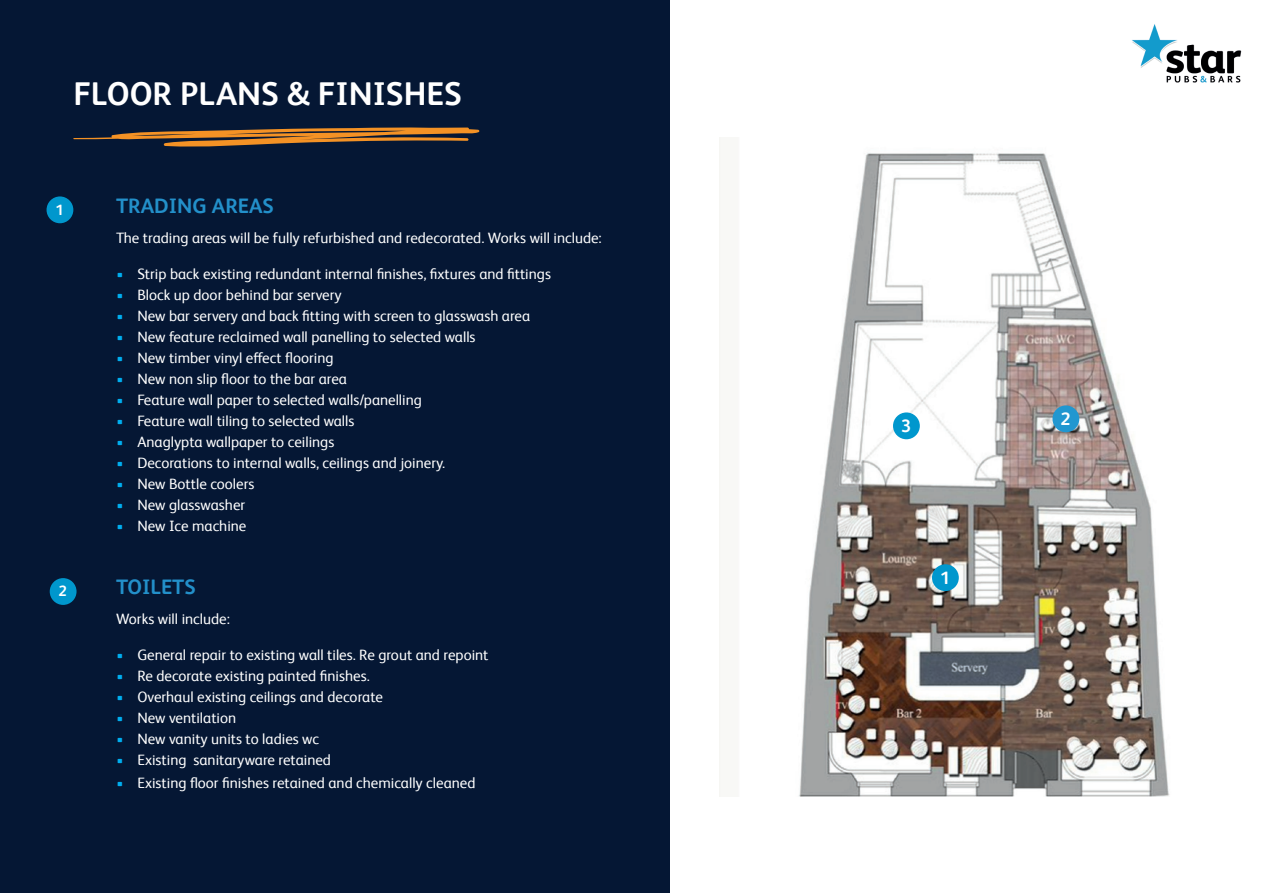
<style>
.page{position:relative;width:1263px;height:893px;background:#fff}
.page>*{position:absolute;margin:0;border:0;box-sizing:border-box;transform-origin:0 0}
.t1{font:700 33px "HEINEKEN Core";color:#fff}
.t2{font:700 21px "HEINEKEN Core";color:#2390ca}
.t3{font:700 18px "HEINEKEN Core";color:#fff}
.t4{font:15px "HEINEKEN Core";color:#fff}
.t5{font:700 15px "HEINEKEN Core";color:#fff}
.s1{color:#00aeef}
</style>
<div class="page">
<img style="left:719px;top:137px;width:451px;height:659px">
<img style="left:1132px;top:24px;width:110px;height:59px">
<div style="left:0;top:0;width:669px;height:893px;background:#051734"></div>
<svg style="left:73px;top:127px;width:407px;height:20px"></svg>
<div style="left:932px;top:564px;width:27px;height:27px;background:#0097cd;border-radius:50%"></div>
<div style="left:1052px;top:405px;width:27px;height:27px;background:#2197d0;border-radius:50%"></div>
<div style="left:893px;top:412px;width:27px;height:27px;background:#0097cd;border-radius:50%"></div>
<div style="left:47px;top:196px;width:26px;height:27px;background:#0097cd;border-radius:50%"></div>
<div style="left:50px;top:578px;width:27px;height:27px;background:#0097cd;border-radius:50%"></div>
<h1 class="t1" style="left:73px;top:71px;width:390px">FLOOR PLANS &amp; FINISHES</h1>
<p class="t5" style="left:55px;top:199px;width:10px">1</p>
<p class="t5" style="left:59px;top:581px;width:10px">2</p>
<h2 class="t2" style="left:116px;top:191px;width:159px">TRADING AREAS</h2>
<p class="t4" style="left:116px;top:227px;width:487px">The trading areas will be fully refurbished and redecorated. Works will include:</p>
<p class="t4" style="left:116px;top:263px;width:436px"><span class="s1">•</span> Strip back existing redundant internal finishes, fixtures and fittings</p>
<p class="t4" style="left:116px;top:284px;width:227px"><span class="s1">•</span> Block up door behind bar servery</p>
<p class="t4" style="left:116px;top:305px;width:416px"><span class="s1">•</span> New bar servery and back fitting with screen to glasswash area</p>
<p class="t4" style="left:116px;top:326px;width:361px"><span class="s1">•</span> New feature reclaimed wall panelling to selected walls</p>
<p class="t4" style="left:116px;top:347px;width:219px"><span class="s1">•</span> New timber vinyl effect flooring</p>
<p class="t4" style="left:116px;top:368px;width:232px"><span class="s1">•</span> New non slip floor to the bar area</p>
<p class="t4" style="left:116px;top:389px;width:307px"><span class="s1">•</span> Feature wall paper to selected walls/panelling</p>
<p class="t4" style="left:116px;top:410px;width:240px"><span class="s1">•</span> Feature wall tiling to selected walls</p>
<p class="t4" style="left:116px;top:431px;width:220px"><span class="s1">•</span> Anaglypta wallpaper to ceilings</p>
<p class="t4" style="left:116px;top:452px;width:331px"><span class="s1">•</span> Decorations to internal walls, ceilings and joinery.</p>
<p class="t4" style="left:116px;top:473px;width:140px"><span class="s1">•</span> New Bottle coolers</p>
<p class="t4" style="left:116px;top:494px;width:131px"><span class="s1">•</span> New glasswasher</p>
<p class="t4" style="left:116px;top:515px;width:132px"><span class="s1">•</span> New Ice machine</p>
<h2 class="t2" style="left:116px;top:572px;width:81px">TOILETS</h2>
<p class="t4" style="left:116px;top:608px;width:115px">Works will include:</p>
<p class="t4" style="left:116px;top:644px;width:374px"><span class="s1">•</span> General repair to existing wall tiles. Re grout and repoint</p>
<p class="t4" style="left:116px;top:665px;width:255px"><span class="s1">•</span> Re decorate existing painted finishes.</p>
<p class="t4" style="left:116px;top:686px;width:268px"><span class="s1">•</span> Overhaul existing ceilings and decorate</p>
<p class="t4" style="left:116px;top:707px;width:122px"><span class="s1">•</span> New ventilation</p>
<p class="t4" style="left:116px;top:728px;width:204px"><span class="s1">•</span> New vanity units to ladies wc</p>
<p class="t4" style="left:116px;top:749px;width:216px"><span class="s1">•</span> Existing sanitaryware retained</p>
<p class="t4" style="left:116px;top:772px;width:361px"><span class="s1">•</span> Existing floor finishes retained and chemically cleaned</p>
<p class="t3" style="left:901px;top:413px;width:12px">3</p>
<p class="t3" style="left:940px;top:565px;width:12px">1</p>
<p class="t3" style="left:1060px;top:406px;width:12px">2</p>
<p class="t5" style="left:1109px;top:587px;width:10px">4</p>
</div>
